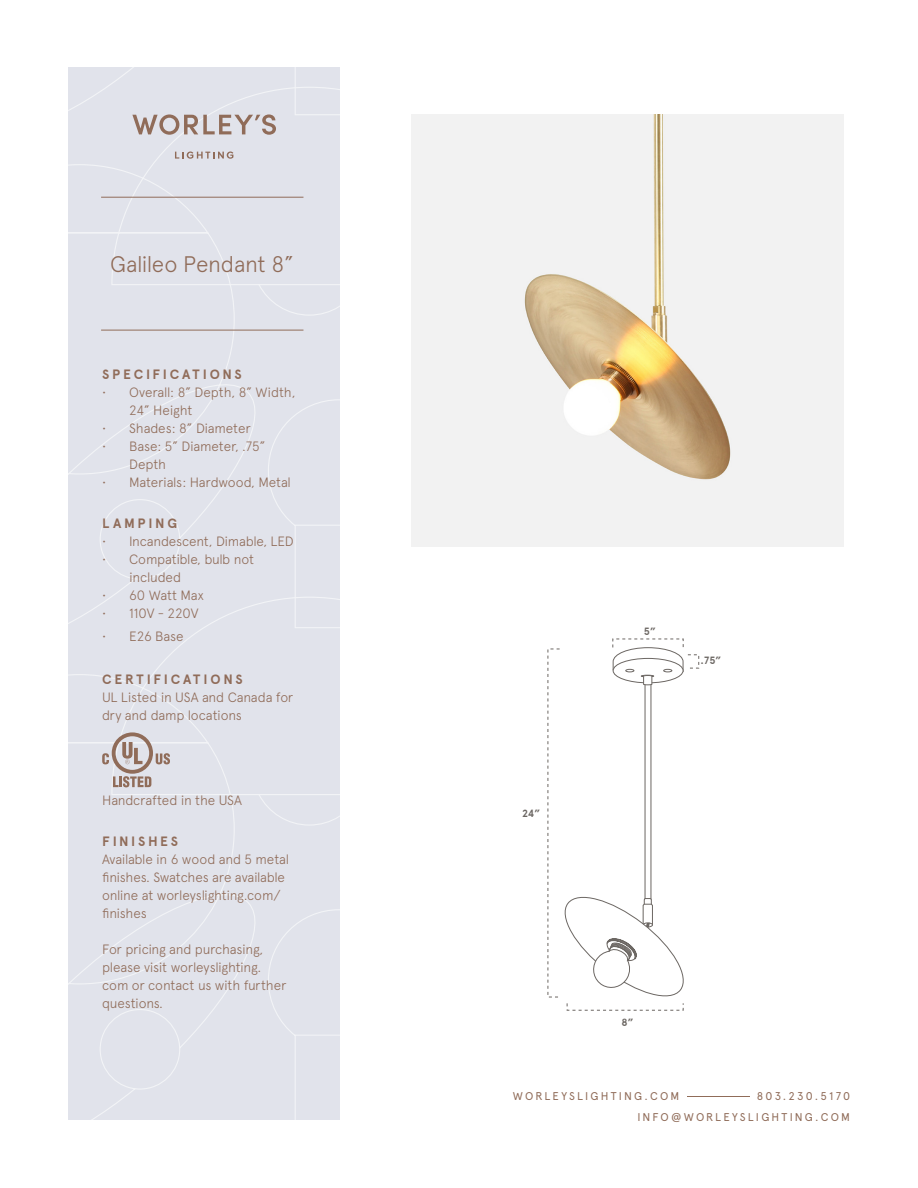
<style>
.page{position:relative;width:918px;height:1188px;background:#fff}
.page>*{position:absolute;margin:0;border:0;box-sizing:border-box;transform-origin:0 0}
.t1{font:300 22.5px "Apercu";letter-spacing:-.015em;color:#906c59}
.t2{font:300 13.5px/18px "Apercu";letter-spacing:-.015em;color:#906c59}
.t3{font:700 13.5px "Apercu";letter-spacing:.205em;color:#906c59}
.t4{font:11.25px "Apercu Pro";letter-spacing:.19em;color:#906c59}
.t5{font:700 10.5px "Apercu";color:#6c6763}
</style>
<div class="page">
<img style="left:412px;top:114px;width:432px;height:432px">
<svg style="left:612px;top:647px;width:72px;height:39px"></svg>
<svg style="left:564px;top:889px;width:120px;height:108px"></svg>
<hr style="left:687px;top:1096px;width:62px;height:1px;background:#906c59">
<div style="left:68px;top:146px;width:272px;height:450px;background:#e1e3eb"></div>
<div style="left:68px;top:596px;width:272px;height:524px;background:#e1e3eb"></div>
<svg style="left:102px;top:732px;width:68px;height:55px;background:#cac1c1"></svg>
<svg style="left:68px;top:68px;width:272px;height:78px;background:#dddde3"></svg>
<svg style="left:175px;top:152px;width:58px;height:7px"></svg>
<hr style="left:101px;top:197px;width:202px;height:1px;background:#906c59">
<hr style="left:101px;top:330px;width:202px;height:1px;background:#906c59">
<p class="t1" style="left:110px;top:250px;width:185px">Galileo Pendant 8”</p>
<p class="t3" style="left:102px;top:367px;width:141px">SPECIFICATIONS</p>
<p class="t2" style="left:129px;top:384px;width:168px;text-indent:-27px">• Overall: 8” Depth, 8” Width,<br>24” Height</p>
<p class="t2" style="left:102px;top:420px;width:150px">• Shades: 8” Diameter</p>
<p class="t2" style="left:129px;top:438px;width:138px;text-indent:-27px">• Base: 5” Diameter, .75”<br>Depth</p>
<p class="t2" style="left:102px;top:474px;width:190px">• Materials: Hardwood, Metal</p>
<p class="t3" style="left:102px;top:515px;width:76px">LAMPING</p>
<p class="t2" style="left:102px;top:532px;width:193px">• Incandescent, Dimable, LED</p>
<p class="t2" style="left:129px;top:550px;width:127px;text-indent:-27px">• Compatible, bulb not included</p>
<p class="t2" style="left:102px;top:586px;width:103px">• 60 Watt Max</p>
<p class="t2" style="left:102px;top:604px;width:98px">• 110V - 220V</p>
<p class="t2" style="left:102px;top:627px;width:83px">• E26 Base</p>
<p class="t3" style="left:102px;top:671px;width:142px">CERTIFICATIONS</p>
<p class="t2" style="left:102px;top:688px;width:193px">UL Listed in USA and Canada for dry and damp locations</p>
<p class="t2" style="left:102px;top:792px;width:141px">Handcrafted in the USA</p>
<p class="t3" style="left:102px;top:833px;width:77px">FINISHES</p>
<p class="t2" style="left:102px;top:850px;width:188px">Available in 6 wood and 5 metal finishes. Swatches are available online at worleyslighting.com/ finishes</p>
<p class="t2" style="left:102px;top:940px;width:186px">For pricing and purchasing, please visit worleyslighting. com or contact us with further questions.</p>
<p class="t5" style="left:522px;top:807px;width:20px">24”</p>
<p class="t5" style="left:644px;top:625px;width:14px">5”</p>
<p class="t5" style="left:700px;top:654px;width:22px">.75”</p>
<p class="t5" style="left:622px;top:1016px;width:14px">8”</p>
<p class="t4" style="left:513px;top:1087px;width:168px">WORLEYSLIGHTING.COM</p>
<p class="t4" style="left:757px;top:1087px;width:95px">803.230.5170</p>
<p class="t4" style="left:637px;top:1108px;width:214px">INFO@WORLEYSLIGHTING.COM</p>
</div>
